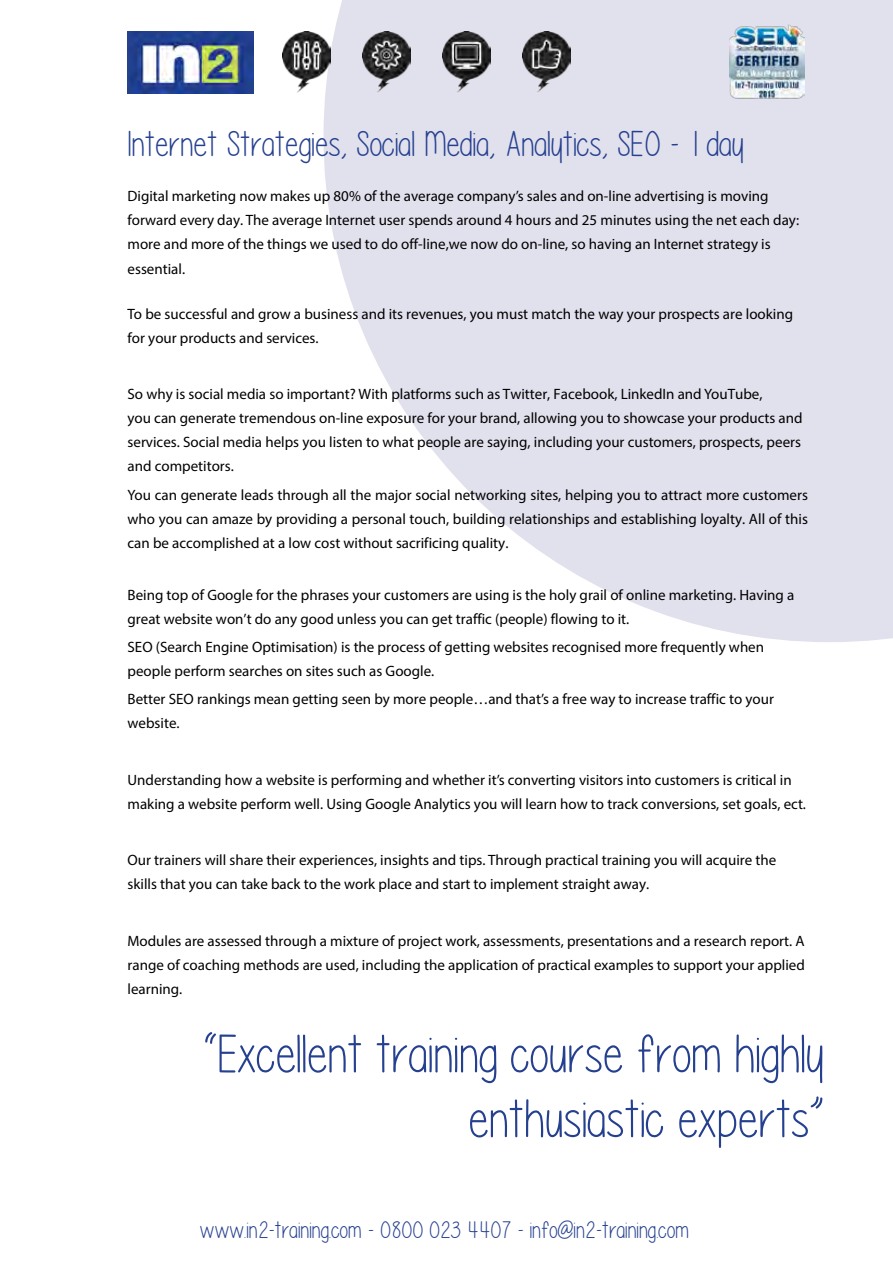
<style>
.page{position:relative;width:893px;height:1263px;background:#fff}
.page>*{position:absolute;margin:0;border:0;box-sizing:border-box;transform-origin:0 0}
.t1{font:54px/64.8px "Please write me a song";color:#25408f;text-align:right}
.t2{font:36px "Please write me a song";color:#25408f}
.t3{font:24px "Please write me a song";color:#25408f}
.t4{font:15px/24px "Myriad Pro";color:#000}
</style>
<div class="page">
<svg style="left:324px;top:0;width:569px;height:642px;fill:#e1e0ed"></svg>
<img style="left:128px;top:31px;width:125px;height:63px">
<img style="left:283px;top:31px;width:48px;height:63px">
<img style="left:363px;top:31px;width:48px;height:63px">
<img style="left:443px;top:31px;width:48px;height:63px">
<img style="left:523px;top:31px;width:48px;height:63px">
<img style="left:729px;top:25px;width:75px;height:75px">
<h2 class="t2" style="left:128px;top:126px;width:618px">Internet Strategies, Social Media, Analytics, SEO - 1 day</h2>
<p class="t4" style="left:128px;top:184px;width:673px">Digital marketing now makes up 80% of the average company’s sales and on-line advertising is moving forward every day. The average Internet user spends around 4 hours and 25 minutes using the net each day: more and more of the things we used to do off-line,we now do on-line, so having an Internet strategy is essential.</p>
<p class="t4" style="left:128px;top:302px;width:667px">To be successful and grow a business and its revenues, you must match the way your prospects are looking for your products and services.</p>
<p class="t4" style="left:128px;top:382px;width:677px">So why is social media so important? With platforms such as Twitter, Facebook, LinkedIn and YouTube,<br>you can generate tremendous on-line exposure for your brand, allowing you to showcase your products and services. Social media helps you listen to what people are saying, including your customers, prospects, peers and competitors.</p>
<p class="t4" style="left:128px;top:482px;width:682px;text-align:justify">You can generate leads through all the major social networking sites, helping you to attract more customers who you can amaze by providing a personal touch, building relationships and establishing loyalty. All of this can be accomplished at a low cost without sacrificing quality.</p>
<p class="t4" style="left:128px;top:582px;width:668px">Being top of Google for the phrases your customers are using is the holy grail of online marketing. Having a great website won’t do any good unless you can get traffic (people) flowing to it.</p>
<p class="t4" style="left:128px;top:635px;width:638px">SEO (Search Engine Optimisation) is the process of getting websites recognised more frequently when people perform searches on sites such as Google.</p>
<p class="t4" style="left:128px;top:687px;width:648px">Better SEO rankings mean getting seen by more people…and that’s a free way to increase traffic to your website.</p>
<p class="t4" style="left:128px;top:767px;width:680px">Understanding how a website is performing and whether it’s converting visitors into customers is critical in making a website perform well. Using Google Analytics you will learn how to track conversions, set goals, ect.</p>
<p class="t4" style="left:128px;top:848px;width:650px">Our trainers will share their experiences, insights and tips. Through practical training you will acquire the skills that you can take back to the work place and start to implement straight away.</p>
<p class="t4" style="left:128px;top:928px;width:679px;text-align:justify">Modules are assessed through a mixture of project work, assessments, presentations and a research report. A range of coaching methods are used, including the application of practical examples to support your applied learning.</p>
<h1 class="t1" style="left:203px;top:1022px;width:623px">“Excellent training course from highly enthusiastic experts”</h1>
<h3 class="t3" style="left:200px;top:1217px;width:490px">www.in2-training.com - 0800 023 4407 - info@in2-training.com</h3>
</div>
